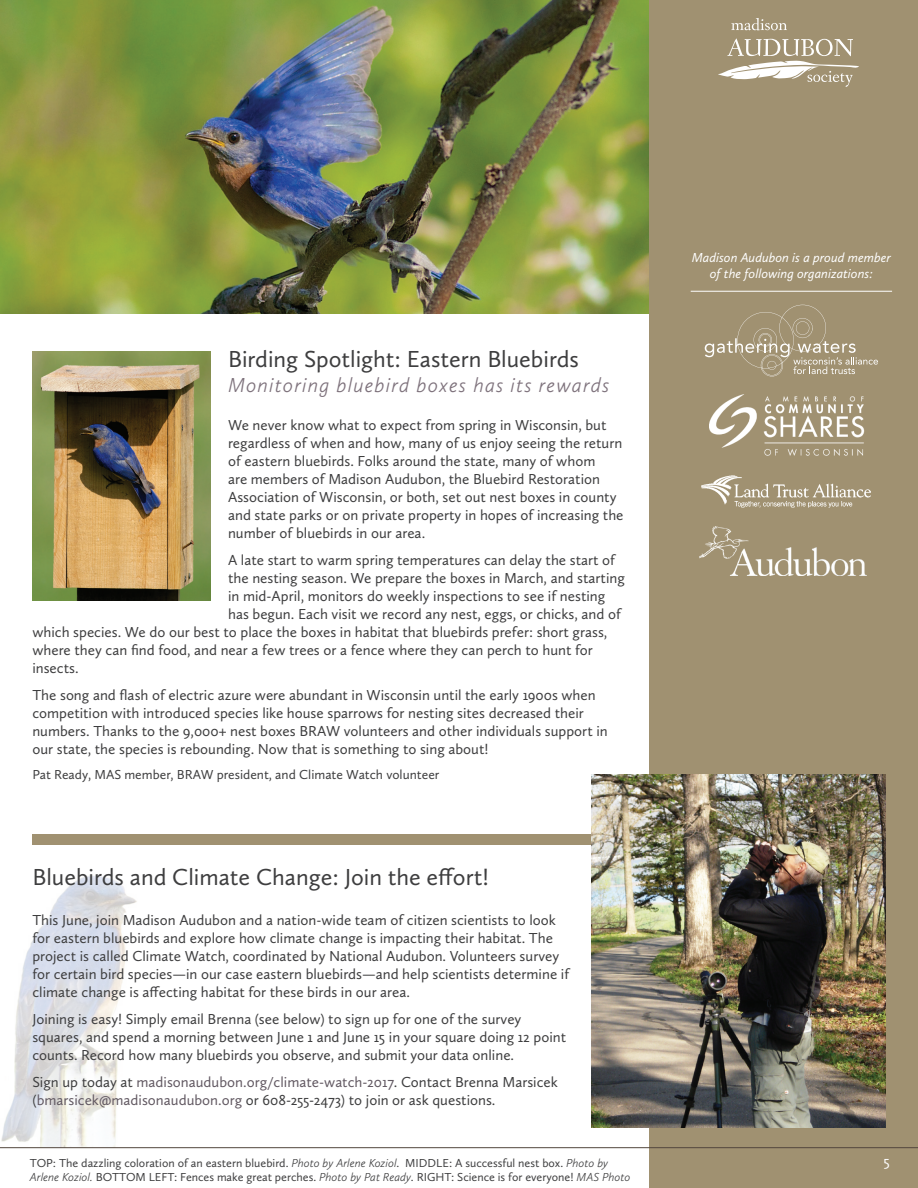
<style>
.page{position:relative;width:918px;height:1188px;background:#fff}
.page>*{position:absolute;margin:0;border:0;box-sizing:border-box;transform-origin:0 0}
.t1{font:24px "Calluna Sans";color:#3e3e3f}
.t2{font:italic 300 21px "Calluna Sans";letter-spacing:.05em;color:#7e727c}
.t3{font:15px/18px "Calluna Sans";color:#3e3e3f}
.t4{font:15px "Calluna Sans";color:#fff}
.t5{font:13.5px "Calluna Sans";color:#3e3e3f}
.t6{font:italic 13.5px/16.2px "Calluna Sans";color:#fff;text-align:center}
.t7{font:12px/14.4px "Calluna Sans";color:#3e3e3f}
.s1{color:#625962}
.s2{font-weight:300;font-style:italic}
</style>
<div class="page">
<img style="left:1px;top:876px;width:136px;height:271px">
<div style="left:32px;top:834px;width:630px;height:10px;background:#a09171"></div>
<img style="left:0;top:0;width:650px;height:313px">
<div style="left:650px;top:0;width:268px;height:1188px;background:#a09171"></div>
<svg style="left:718px;top:18px;width:141px;height:69px"></svg>
<img style="left:592px;top:774px;width:293px;height:353px">
<img style="left:32px;top:352px;width:178px;height:248px">
<hr style="left:0;top:1147px;width:918px;height:1px;background:#52463d">
<img style="left:702px;top:475px;width:169px;height:52px">
<svg style="left:705px;top:305px;width:173px;height:71px"></svg>
<img style="left:710px;top:395px;width:155px;height:61px">
<hr style="left:691px;top:291px;width:201px;height:1px;background:#fff">
<img style="left:700px;top:527px;width:167px;height:49px">
<h1 class="t1" style="left:228px;top:344px;width:352px">Birding Spotlight: Eastern Bluebirds</h1>
<h2 class="t2" style="left:228px;top:372px;width:383px">Monitoring bluebird boxes has its rewards</h2>
<p class="t3" style="left:228px;top:416px;width:397px">We never know what to expect from spring in Wisconsin, but regardless of when and how, many of us enjoy seeing the return of eastern bluebirds. Folks around the state, many of whom<br>are members of Madison Audubon, the Bluebird Restoration Association of Wisconsin, or both, set out nest boxes in county and state parks or on private property in hopes of increasing the number of bluebirds in our area.</p>
<p class="t3" style="left:228px;top:551px;width:389px">A late start to warm spring temperatures can delay the start of</p>
<p class="t3" style="left:228px;top:569px;width:398px">the nesting season. We prepare the boxes in March, and starting</p>
<p class="t3" style="left:228px;top:587px;width:379px">in mid-April, monitors do weekly inspections to see if nesting</p>
<p class="t3" style="left:228px;top:605px;width:394px">has begun. Each visit we record any nest, eggs, or chicks, and of</p>
<p class="t3" style="left:32px;top:623px;width:576px">which species. We do our best to place the boxes in habitat that bluebirds prefer: short grass,</p>
<p class="t3" style="left:32px;top:641px;width:562px">where they can find food, and near a few trees or a fence where they can perch to hunt for</p>
<p class="t3" style="left:32px;top:659px;width:48px">insects.</p>
<p class="t3" style="left:32px;top:686px;width:577px">The song and flash of electric azure were abundant in Wisconsin until the early 1900s when competition with introduced species like house sparrows for nesting sites decreased their numbers. Thanks to the 9,000+ nest boxes BRAW volunteers and other individuals support in our state, the species is rebounding. Now that is something to sing about!</p>
<p class="t5" style="left:32px;top:766px;width:409px">Pat Ready, MAS member, BRAW president, and Climate Watch volunteer</p>
<h1 class="t1" style="left:32px;top:863px;width:458px">Bluebirds and Climate Change: Join the effort!</h1>
<p class="t3" style="left:32px;top:911px;width:538px">This June, join Madison Audubon and a nation-wide team of citizen scientists to look for eastern bluebirds and explore how climate change is impacting their habitat. The project is called Climate Watch, coordinated by National Audubon. Volunteers survey for certain bird species—in our case eastern bluebirds—and help scientists determine if climate change is affecting habitat for these birds in our area.</p>
<p class="t3" style="left:32px;top:1010px;width:535px">Joining is easy! Simply email Brenna (see below) to sign up for one of the survey squares, and spend a morning between June 1 and June 15 in your square doing 12 point counts. Record how many bluebirds you observe, and submit your data online.</p>
<p class="t3" style="left:32px;top:1073px;width:527px">Sign up today at <span class="s1">madisonaudubon.org/climate-watch-2017</span>. Contact Brenna Marsicek (<span class="s1">bmarsicek@madisonaudubon.org</span> or 608-255-2473) to join or ask questions.</p>
<p class="t7" style="left:30px;top:1155px;width:602px">TOP: The dazzling coloration of an eastern bluebird. <span class="s2">Photo by Arlene Koziol</span>. MIDDLE: A successful nest box. <span class="s2">Photo by<br>Arlene Koziol.</span> BOTTOM LEFT: Fences make great perches. <span class="s2">Photo by Pat Ready</span>. RIGHT: Science is for everyone! <span class="s2">MAS Photo</span></p>
<p class="t6" style="left:692px;top:249px;width:201px">Madison Audubon is a proud member of the following organizations:</p>
<p class="t4" style="left:884px;top:1152px;width:7px">5</p>
</div>
